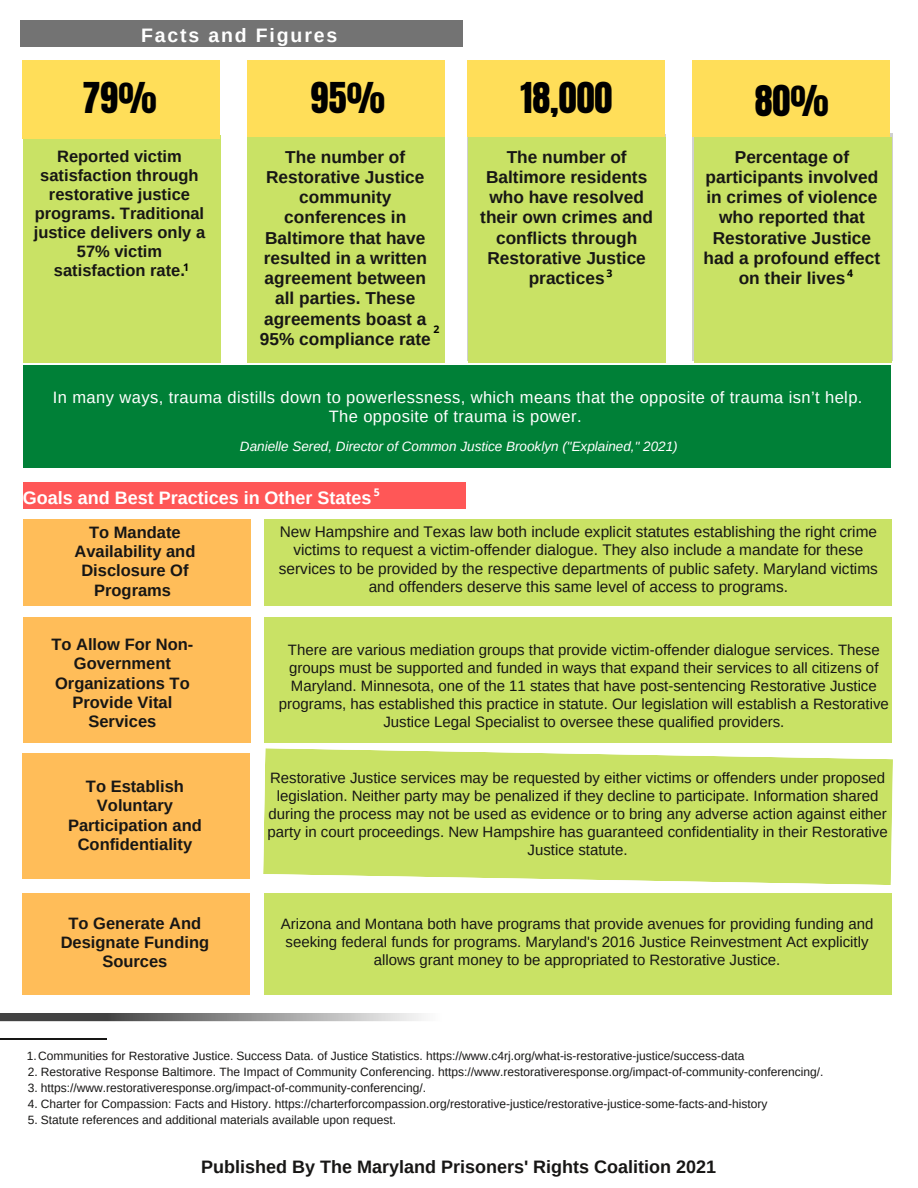
<style>
.page{position:relative;width:918px;height:1188px;background:#fff}
.page>*{position:absolute;margin:0;border:0;box-sizing:border-box;transform-origin:0 0}
.t1{font:36.15px "Anton";color:#000}
.t2{font:700 19.5px "Arimo";letter-spacing:.095em;color:#fff}
.t3{font:700 18px "Arimo";color:#171615}
.t4{font:700 18px "Arimo";color:#fff}
.t5{font:700 17.25px/20.2px "Arimo";color:#171615;text-align:center}
.t6{font:700 16.5px/19.2px "Arimo";color:#171615;text-align:center}
.t7{font:16.5px/19.2px "Arimo";letter-spacing:.025em;color:#fff;text-align:center}
.t8{font:15.45px/18.5px "Arimo";color:#171615;text-align:center}
.t9{font:15px/18px "Arimo";color:#171615;text-align:center}
.t10{font:italic 13.5px "Arimo";color:#fff}
.t11{font:12px "Arimo";color:#171615}
.t12{font:700 10.5px "Open Sans";color:#000}
.t13{font:700 10.5px "Open Sans";color:#fff}
</style>
<div class="page">
<div style="left:24px;top:136px;width:197px;height:227px;background:#c9e265"></div>
<div style="left:23px;top:753px;width:227px;height:126px;background:#ffbd59"></div>
<div style="left:23px;top:893px;width:227px;height:102px;background:#ffbd59"></div>
<div style="left:23px;top:519px;width:227px;height:87px;background:#ffbd59"></div>
<div style="left:23px;top:617px;width:227px;height:125px;background:#ffbd59"></div>
<div style="left:23px;top:482px;width:442px;height:27px;background:#ff5757"></div>
<div style="left:20px;top:20px;width:443px;height:27px;background:#737373"></div>
<div style="left:247px;top:137px;width:198px;height:226px;background:#c9e265"></div>
<div style="left:23px;top:366px;width:868px;height:102px;background:#008037"></div>
<div style="left:264px;top:519px;width:628px;height:87px;background:#c9e265"></div>
<div style="left:264px;top:617px;width:628px;height:125px;background:#c9e265"></div>
<svg style="left:263px;top:748px;width:630px;height:137px;background:#cfe576"></svg>
<div style="left:264px;top:893px;width:628px;height:102px;background:#c9e265"></div>
<div style="left:23px;top:60px;width:197px;height:78px;background:#ffde59"></div>
<div style="left:469px;top:137px;width:197px;height:226px;background:#c9e265"></div>
<div style="left:467px;top:60px;width:198px;height:76px;background:#ffde59"></div>
<div style="left:247px;top:60px;width:198px;height:76px;background:#ffde59"></div>
<div style="left:694px;top:137px;width:197px;height:226px;background:#c9e265"></div>
<div style="left:693px;top:60px;width:197px;height:76px;background:#ffde59"></div>
<hr style="left:0;top:1038px;width:107px;height:1px;background:#171615">
<img style="left:0;top:1014px;width:422px;height:8px">
<h2 class="t2" style="left:141px;top:24px;width:198px">Facts and Figures</h2>
<h1 class="t1" style="left:82px;top:72px;width:76px">79%</h1>
<h1 class="t1" style="left:311px;top:72px;width:76px">95%</h1>
<h1 class="t1" style="left:520px;top:72px;width:93px">18,000</h1>
<h1 class="t1" style="left:755px;top:75px;width:75px">80%</h1>
<p class="t6" style="left:34px;top:146px;width:173px">Reported victim satisfaction through restorative justice programs. Traditional justice delivers only a<br>57% victim satisfaction rate.</p>
<p class="t12" style="left:183px;top:260px;width:7px">1</p>
<p class="t5" style="left:260px;top:147px;width:172px">The number of<br>Restorative Justice community conferences in<br>Baltimore that have resulted in a written agreement between all parties. These agreements boast a<br>95% compliance rate</p>
<p class="t5" style="left:480px;top:147px;width:174px">The number of<br>Baltimore residents who have resolved their own crimes and conflicts through<br>Restorative Justice practices</p>
<p class="t6" style="left:706px;top:158px;width:175px">At eighty-two percent,<br>Maryland ranks first in the nation with the highest proportion<br>of Black youth sentenced to life without parole</p>
<p class="t5" style="left:704px;top:147px;width:178px">Percentage of participants involved in crimes of violence who reported that<br>Restorative Justice had a profound effect on their lives</p>
<p class="t12" style="left:606px;top:266px;width:7px">3</p>
<p class="t12" style="left:847px;top:266px;width:7px">4</p>
<p class="t12" style="left:434px;top:322px;width:7px">2</p>
<p class="t7" style="left:53px;top:388px;width:811px">In many ways, trauma distills down to powerlessness, which means that the opposite of trauma isn’t help.<br>The opposite of trauma is power.</p>
<p class="t10" style="left:240px;top:439px;width:439px">Danielle Sered, Director of Common Justice Brooklyn ("Explained," 2021)</p>
<p class="t13" style="left:374px;top:485px;width:7px">5</p>
<p class="t4" style="left:23px;top:488px;width:350px">Goals and Best Practices in Other States</p>
<p class="t6" style="left:74px;top:523px;width:122px">To Mandate<br>Availability and<br>Disclosure Of<br>Programs</p>
<p class="t6" style="left:51px;top:635px;width:143px">To Allow For Non-<br>Government<br>Organizations To<br>Provide Vital<br>Services</p>
<p class="t6" style="left:68px;top:777px;width:135px">To Establish<br>Voluntary<br>Participation and<br>Confidentiality</p>
<p class="t6" style="left:61px;top:913px;width:150px">To Generate And<br>Designate Funding<br>Sources</p>
<p class="t8" style="left:279px;top:522px;width:600px">New Hampshire and Texas law both include explicit statutes establishing the right crime victims to request a victim-offender dialogue. They also include a mandate for these services to be provided by the respective departments of public safety. Maryland victims and offenders deserve this same level of access to programs.</p>
<p class="t9" style="left:279px;top:641px;width:612px">There are various mediation groups that provide victim-offender dialogue services. These groups must be supported and funded in ways that expand their services to all citizens of Maryland. Minnesota, one of the 11 states that have post-sentencing Restorative Justice programs, has established this practice in statute. Our legislation will establish a Restorative Justice Legal Specialist to oversee these qualified providers.</p>
<p class="t9" style="left:268px;top:769px;width:622px">Restorative Justice services may be requested by either victims or offenders under proposed legislation. Neither party may be penalized if they decline to participate. Information shared during the process may not be used as evidence or to bring any adverse action against either party in court proceedings. New Hampshire has guaranteed confidentiality in their Restorative Justice statute.</p>
<p class="t9" style="left:281px;top:915px;width:594px">Arizona and Montana both have programs that provide avenues for providing funding and seeking federal funds for programs. Maryland's 2016 Justice Reinvestment Act explicitly allows grant money to be appropriated to Restorative Justice.</p>
<p class="t11" style="left:27px;top:1049px;width:719px">1.Communities for Restorative Justice. Success Data. of Justice Statistics. https://www.c4rj.org/what-is-restorative-justice/success-data</p>
<p class="t11" style="left:28px;top:1065px;width:797px">2. Restorative Response Baltimore. The Impact of Community Conferencing. https://www.restorativeresponse.org/impact-of-community-conferencing/.</p>
<p class="t11" style="left:28px;top:1081px;width:400px">3. https://www.restorativeresponse.org/impact-of-community-conferencing/.</p>
<p class="t11" style="left:28px;top:1097px;width:741px">4. Charter for Compassion: Facts and History. https://charterforcompassion.org/restorative-justice/restorative-justice-some-facts-and-history</p>
<p class="t11" style="left:28px;top:1113px;width:370px">5. Statute references and additional materials available upon request.</p>
<p class="t3" style="left:201px;top:1157px;width:516px">Published By The Maryland Prisoners' Rights Coalition 2021</p>
</div>
